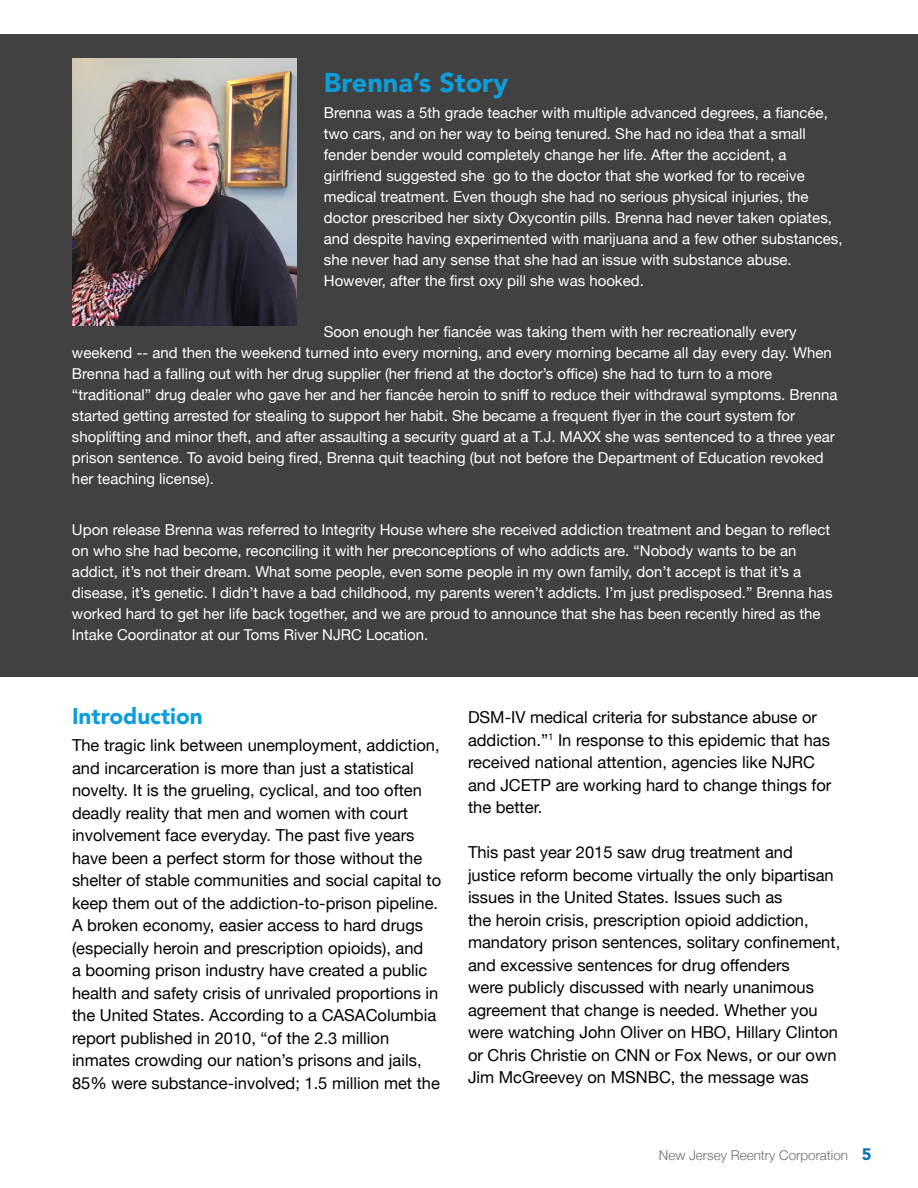
<style>
.page{position:relative;width:918px;height:1188px;background:#fff}
.page>*{position:absolute;margin:0;border:0;box-sizing:border-box;transform-origin:0 0}
.t1{font:900 27px "Avenir LT Std";color:#0c9eda}
.t2{font:900 22.5px "Avenir LT Std";color:#0c9eda}
.t3{font:16.5px/22.5px "Helvetica Neue";color:#000}
.t4{font:15px/21px "Helvetica Neue";color:#fff}
.t5{font:300 13.5px "Helvetica Neue";color:#706b6a}
.s1{font-family:"Avenir LT Std";font-weight:900;font-size:16.5px;color:#0871b9}
</style>
<div class="page">
<div style="left:0;top:34px;width:918px;height:643px;background:#424142"></div>
<img style="left:72px;top:58px;width:225px;height:267px">
<h1 class="t1" style="left:324px;top:67px;width:186px">Brenna’s Story</h1>
<p class="t4" style="left:324px;top:101px;width:520px">Brenna was a 5th grade teacher with multiple advanced degrees, a fiancée, two cars, and on her way to being tenured. She had no idea that a small fender bender would completely change her life. After the accident, a girlfriend suggested she go to the doctor that she worked for to receive medical treatment. Even though she had no serious physical injuries, the doctor prescribed her sixty Oxycontin pills. Brenna had never taken opiates, and despite having experimented with marijuana and a few other substances, she never had any sense that she had an issue with substance abuse.<br>However, after the first oxy pill she was hooked.</p>
<p class="t4" style="left:72px;top:320px;width:767px;text-indent:252px">Soon enough her fiancée was taking them with her recreationally every weekend -- and then the weekend turned into every morning, and every morning became all day every day. When Brenna had a falling out with her drug supplier (her friend at the doctor’s office) she had to turn to a more “traditional” drug dealer who gave her and her fiancée heroin to sniff to reduce their withdrawal symptoms. Brenna started getting arrested for stealing to support her habit. She became a frequent flyer in the court system for shoplifting and minor theft, and after assaulting a security guard at a T.J. MAXX she was sentenced to a three year prison sentence. To avoid being fired, Brenna quit teaching (but not before the Department of Education revoked her teaching license).</p>
<p class="t4" style="left:72px;top:518px;width:762px">Upon release Brenna was referred to Integrity House where she received addiction treatment and began to reflect on who she had become, reconciling it with her preconceptions of who addicts are. “Nobody wants to be an addict, it’s not their dream. What some people, even some people in my own family, don’t accept is that it’s a disease, it’s genetic. I didn’t have a bad childhood, my parents weren’t addicts. I’m just predisposed.” Brenna has worked hard to get her life back together, and we are proud to announce that she has been recently hired as the Intake Coordinator at our Toms River NJRC Location.</p>
<h2 class="t2" style="left:72px;top:703px;width:132px">Introduction</h2>
<p class="t3" style="left:72px;top:733px;width:371px">The tragic link between unemployment, addiction, and incarceration is more than just a statistical novelty. It is the grueling, cyclical, and too often deadly reality that men and women with court involvement face everyday. The past five years have been a perfect storm for those without the shelter of stable communities and social capital to keep them out of the addiction-to-prison pipeline.<br>A broken economy, easier access to hard drugs (especially heroin and prescription opioids), and<br>a booming prison industry have created a public health and safety crisis of unrivaled proportions in the United States. According to a CASAColumbia report published in 2010, “of the 2.3 million inmates crowding our nation’s prisons and jails, 85% were substance-involved; 1.5 million met the</p>
<p class="t3" style="left:468px;top:705px;width:365px">DSM-IV medical criteria for substance abuse or addiction.”<sup>1</sup> In response to this epidemic that has received national attention, agencies like NJRC and JCETP are working hard to change things for the better.</p>
<p class="t3" style="left:468px;top:840px;width:374px">This past year 2015 saw drug treatment and justice reform become virtually the only bipartisan issues in the United States. Issues such as<br>the heroin crisis, prescription opioid addiction, mandatory prison sentences, solitary confinement, and excessive sentences for drug offenders<br>were publicly discussed with nearly unanimous agreement that change is needed. Whether you were watching John Oliver on HBO, Hillary Clinton or Chris Christie on CNN or Fox News, or our own Jim McGreevey on MSNBC, the message was</p>
<p class="t5" style="left:659px;top:1144px;width:214px">New Jersey Reentry Corporation <span class="s1">5</span></p>
</div>
